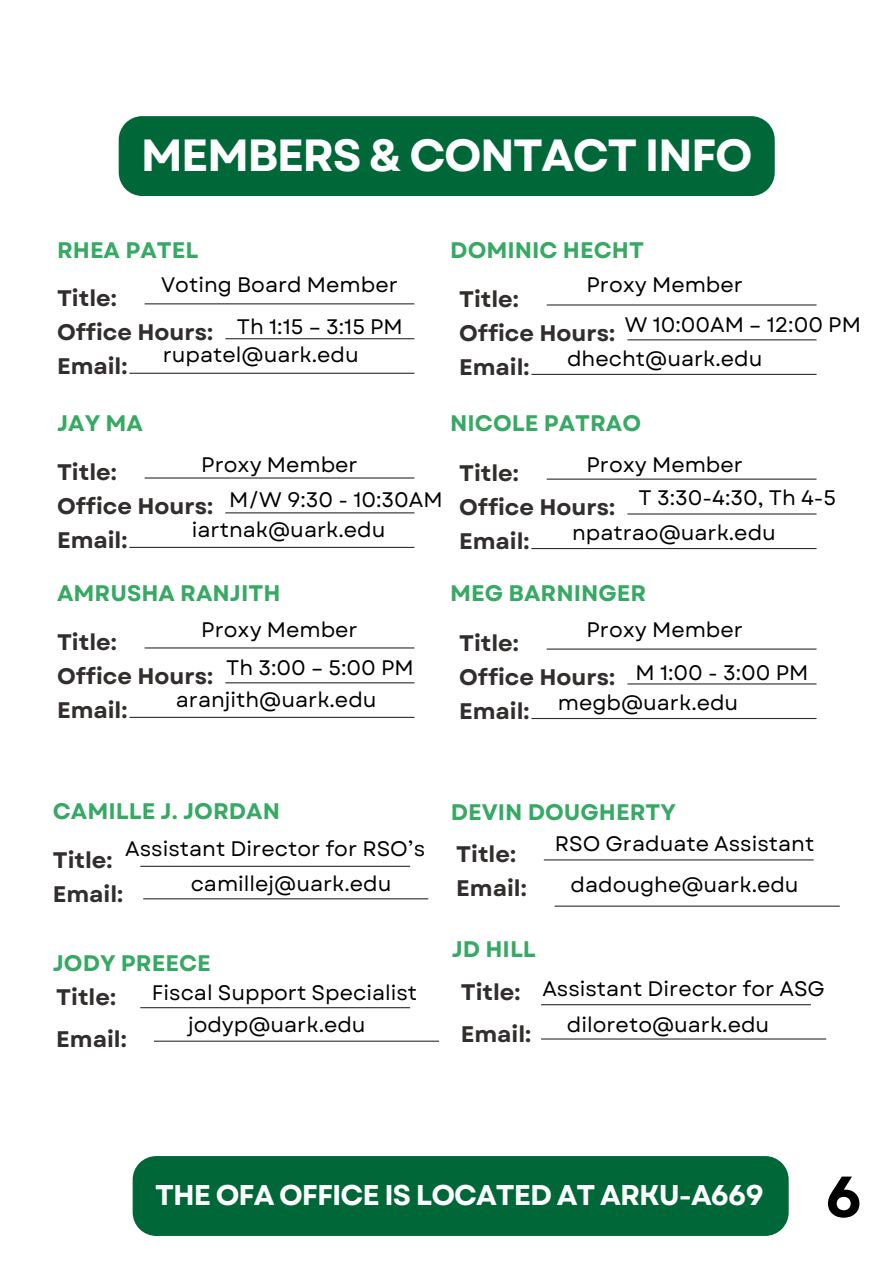
<style>
.page{position:relative;width:893px;height:1264px;background:#fff}
.page>*{position:absolute;margin:0;border:0;box-sizing:border-box;transform-origin:0 0}
.t1{font:700 57.6px "Garet";color:#000}
.t2{font:700 45px "Garet";letter-spacing:-.035em;color:#fff}
.t3{font:700 28.5px "Garet";letter-spacing:-.035em;color:#fff}
.t4{font:700 22.5px "Garet";color:#312e2d}
.t5{font:700 22.5px "Garet";color:#37a964}
.t6{font:21px "Garet";color:#000}
</style>
<div class="page">
<div style="left:119px;top:116px;width:655px;height:80px;background:#006838"></div>
<div style="left:133px;top:1156px;width:655px;height:79px;background:#006838"></div>
<hr style="left:145px;top:303px;width:269px;height:1px;background:#312e2d">
<hr style="left:129px;top:373px;width:285px;height:1px;background:#312e2d">
<hr style="left:225px;top:338px;width:189px;height:1px;background:#312e2d">
<hr style="left:546px;top:304px;width:270px;height:1px;background:#312e2d">
<hr style="left:531px;top:374px;width:285px;height:1px;background:#312e2d">
<hr style="left:627px;top:339px;width:189px;height:1px;background:#312e2d">
<hr style="left:145px;top:477px;width:269px;height:1px;background:#312e2d">
<hr style="left:129px;top:547px;width:285px;height:1px;background:#312e2d">
<hr style="left:225px;top:512px;width:189px;height:1px;background:#312e2d">
<hr style="left:546px;top:478px;width:270px;height:1px;background:#312e2d">
<hr style="left:531px;top:548px;width:285px;height:1px;background:#312e2d">
<hr style="left:627px;top:513px;width:189px;height:1px;background:#312e2d">
<hr style="left:145px;top:647px;width:269px;height:1px;background:#312e2d">
<hr style="left:129px;top:716px;width:285px;height:2px;background:#312e2d">
<hr style="left:225px;top:682px;width:189px;height:1px;background:#312e2d">
<hr style="left:546px;top:648px;width:270px;height:1px;background:#312e2d">
<hr style="left:531px;top:718px;width:285px;height:1px;background:#312e2d">
<hr style="left:627px;top:683px;width:189px;height:1px;background:#312e2d">
<hr style="left:140px;top:865px;width:270px;height:1px;background:#312e2d">
<hr style="left:143px;top:898px;width:285px;height:1px;background:#312e2d">
<hr style="left:544px;top:859px;width:269px;height:1px;background:#312e2d">
<hr style="left:554px;top:905px;width:285px;height:1px;background:#312e2d">
<hr style="left:140px;top:1007px;width:270px;height:1px;background:#312e2d">
<hr style="left:154px;top:1040px;width:285px;height:1px;background:#312e2d">
<hr style="left:541px;top:1004px;width:269px;height:1px;background:#312e2d">
<hr style="left:541px;top:1038px;width:285px;height:1px;background:#312e2d">
<p class="t2" style="left:141px;top:122px;width:613px">MEMBERS &amp; CONTACT INFO</p>
<p class="t5" style="left:57px;top:234px;width:143px">RHEA PATEL</p>
<p class="t5" style="left:450px;top:234px;width:195px">DOMINIC HECHT</p>
<p class="t6" style="left:161px;top:270px;width:238px">Voting Board Member</p>
<p class="t6" style="left:586px;top:270px;width:158px">Proxy Member</p>
<p class="t4" style="left:57px;top:282px;width:61px">Title:</p>
<p class="t4" style="left:57px;top:316px;width:157px">Office Hours:</p>
<p class="t4" style="left:57px;top:349px;width:72px">Email:</p>
<p class="t4" style="left:459px;top:283px;width:61px">Title:</p>
<p class="t4" style="left:459px;top:317px;width:157px">Office Hours:</p>
<p class="t4" style="left:459px;top:350px;width:72px">Email:</p>
<p class="t6" style="left:624px;top:309px;width:237px">W 10:00AM – 12:00 PM</p>
<p class="t6" style="left:567px;top:343px;width:197px">dhecht@uark.edu</p>
<p class="t6" style="left:237px;top:311px;width:167px">Th 1:15 – 3:15 PM</p>
<p class="t6" style="left:163px;top:339px;width:197px">rupatel@uark.edu</p>
<p class="t5" style="left:57px;top:406px;width:87px">JAY MA</p>
<p class="t5" style="left:450px;top:406px;width:192px">NICOLE PATRAO</p>
<p class="t6" style="left:201px;top:450px;width:158px">Proxy Member</p>
<p class="t6" style="left:586px;top:450px;width:158px">Proxy Member</p>
<p class="t4" style="left:57px;top:456px;width:61px">Title:</p>
<p class="t4" style="left:57px;top:490px;width:157px">Office Hours:</p>
<p class="t4" style="left:57px;top:523px;width:72px">Email:</p>
<p class="t4" style="left:459px;top:457px;width:61px">Title:</p>
<p class="t4" style="left:459px;top:491px;width:157px">Office Hours:</p>
<p class="t4" style="left:459px;top:524px;width:72px">Email:</p>
<p class="t6" style="left:229px;top:484px;width:215px">M/W 9:30 - 10:30AM</p>
<p class="t6" style="left:638px;top:482px;width:199px">T 3:30-4:30, Th 4-5</p>
<p class="t6" style="left:192px;top:514px;width:195px">iartnak@uark.edu</p>
<p class="t6" style="left:572px;top:517px;width:205px">npatrao@uark.edu</p>
<p class="t5" style="left:57px;top:576px;width:225px">AMRUSHA RANJITH</p>
<p class="t5" style="left:450px;top:576px;width:197px">MEG BARNINGER</p>
<p class="t6" style="left:201px;top:615px;width:158px">Proxy Member</p>
<p class="t6" style="left:586px;top:615px;width:158px">Proxy Member</p>
<p class="t4" style="left:57px;top:626px;width:61px">Title:</p>
<p class="t4" style="left:57px;top:659px;width:157px">Office Hours:</p>
<p class="t4" style="left:57px;top:693px;width:72px">Email:</p>
<p class="t4" style="left:459px;top:627px;width:61px">Title:</p>
<p class="t4" style="left:459px;top:661px;width:157px">Office Hours:</p>
<p class="t4" style="left:459px;top:694px;width:72px">Email:</p>
<p class="t6" style="left:226px;top:653px;width:189px">Th 3:00 – 5:00 PM</p>
<p class="t6" style="left:635px;top:657px;width:174px">M 1:00 - 3:00 PM</p>
<p class="t6" style="left:557px;top:687px;width:182px">megb@uark.edu</p>
<p class="t6" style="left:176px;top:684px;width:202px">aranjith@uark.edu</p>
<p class="t5" style="left:53px;top:794px;width:229px">CAMILLE J. JORDAN</p>
<p class="t5" style="left:450px;top:795px;width:227px">DEVIN DOUGHERTY</p>
<p class="t4" style="left:53px;top:844px;width:61px">Title:</p>
<p class="t4" style="left:53px;top:878px;width:72px">Email:</p>
<p class="t6" style="left:125px;top:833px;width:301px">Assistant Director for RSO’s</p>
<p class="t6" style="left:555px;top:828px;width:261px">RSO Graduate Assistant</p>
<p class="t6" style="left:191px;top:868px;width:202px">camillej@uark.edu</p>
<p class="t6" style="left:570px;top:869px;width:229px">dadoughe@uark.edu</p>
<p class="t4" style="left:456px;top:838px;width:61px">Title:</p>
<p class="t4" style="left:456px;top:871px;width:72px">Email:</p>
<p class="t5" style="left:53px;top:946px;width:160px">JODY PREECE</p>
<p class="t4" style="left:56px;top:980px;width:61px">Title:</p>
<p class="t4" style="left:56px;top:1022px;width:72px">Email:</p>
<p class="t6" style="left:152px;top:977px;width:267px">Fiscal Support Specialist</p>
<p class="t6" style="left:188px;top:1009px;width:179px">jodyp@uark.edu</p>
<p class="t5" style="left:451px;top:933px;width:86px">JD HILL</p>
<p class="t4" style="left:461px;top:976px;width:61px">Title:</p>
<p class="t4" style="left:461px;top:1017px;width:72px">Email:</p>
<p class="t6" style="left:542px;top:973px;width:284px">Assistant Director for ASG</p>
<p class="t6" style="left:567px;top:1009px;width:204px">diloreto@uark.edu</p>
<p class="t3" style="left:155px;top:1174px;width:610px">THE OFA OFFICE IS LOCATED AT ARKU-A669</p>
<p class="t1" style="left:825px;top:1155px;width:39px">6</p>
</div>
